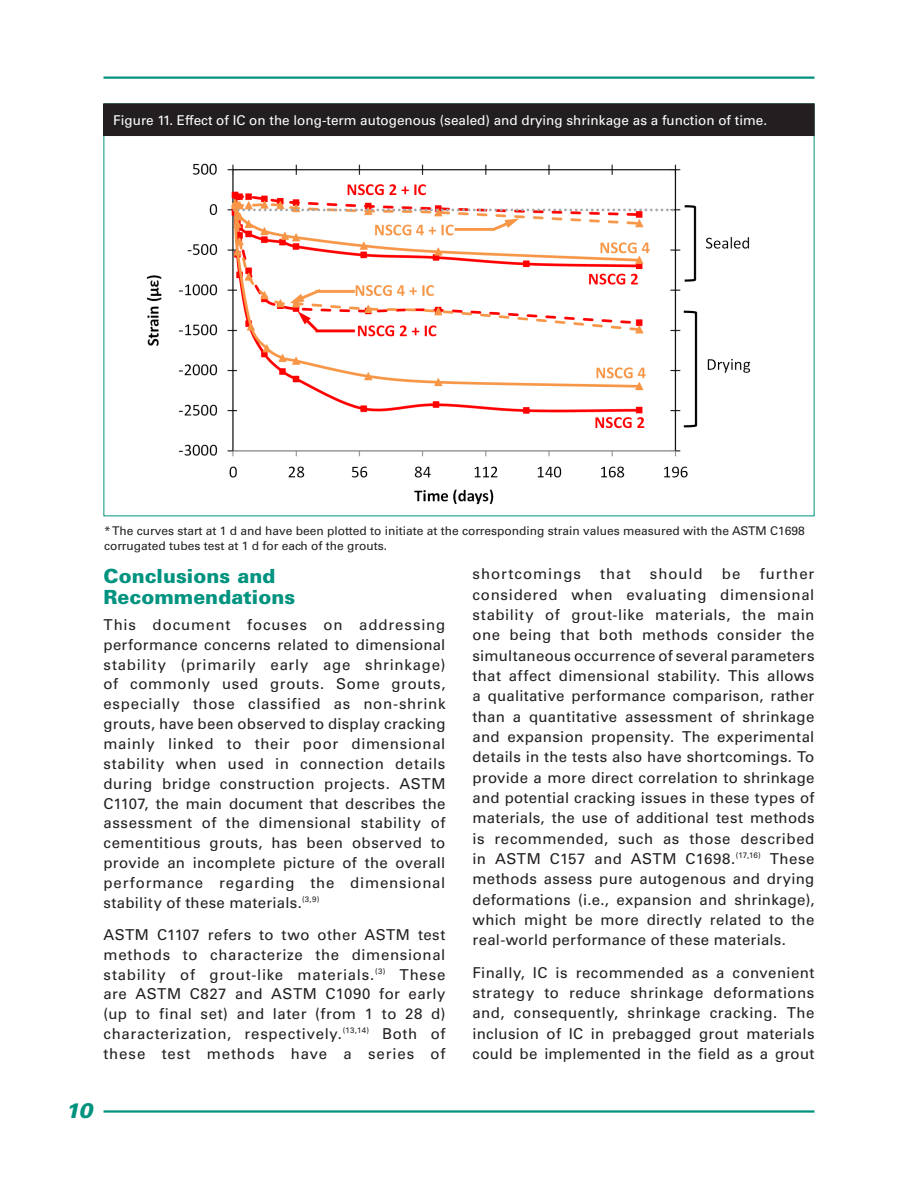
<style>
.page{position:relative;width:918px;height:1188px;background:#fff}
.page>*{position:absolute;margin:0;border:0;box-sizing:border-box;transform-origin:0 0}
.t1{font:italic 900 21px "Univers LT Std";color:#00937f}
.t2{font:900 19.5px/21.3px "Univers LT Std";color:#00937f}
.body{font:15px/20.4px "Univers LT Std";letter-spacing:.03em;color:#231f20;text-align:justify}
.body-2{font:15px "Univers LT Std";letter-spacing:.065em;color:#231f20}
.table_title{font:13.5px "Univers LT Std";color:#fff}
.table_figure_note{font:12px/15px "Univers LT Std";color:#231f20}
</style>
<div class="page">
<hr style="left:104px;top:1110px;width:710px;height:3px;background:#00937f">
<hr style="left:104px;top:76px;width:710px;height:3px;background:#00937f">
<img style="left:146px;top:163px;width:605px;height:342px">
<div style="left:104px;top:104px;width:710px;height:32px;background:#231f20"></div>
<p class="table_title" style="left:113px;top:112px;width:655px">Figure 11. Effect of IC on the long-term autogenous (sealed) and drying shrinkage as a function of time.</p>
<p class="table_figure_note" style="left:104px;top:524px;width:702px">* The curves start at 1 d and have been plotted to initiate at the corresponding strain values measured with the ASTM C1698 corrugated tubes test at 1 d for each of the grouts.</p>
<h1 class="t2" style="left:104px;top:565px;width:193px">Conclusions and<br>Recommendations</h1>
<p class="body" style="left:104px;top:615px;width:344px;line-height:19.8px">This document focuses on addressing performance concerns related to dimensional stability (primarily early age shrinkage) of commonly used grouts. Some grouts, especially those classified as non-shrink grouts, have been observed to display cracking mainly linked to their poor dimensional stability when used in connection details during bridge construction projects. ASTM C1107, the main document that describes the assessment of the dimensional stability of cementitious grouts, has been observed to provide an incomplete picture of the overall performance regarding the dimensional stability of these materials.<sup>(3,9)</sup></p>
<p class="body" style="left:104px;top:925px;width:344px;line-height:19.8px">ASTM C1107 refers to two other ASTM test methods to characterize the dimensional stability of grout-like materials.<sup>(3)</sup> These are ASTM C827 and ASTM C1090 for early (up to final set) and later (from 1 to 28 d) characterization, respectively.<sup>(13,14)</sup> Both of these test methods have a series of</p>
<p class="body" style="left:472px;top:564px;width:344px;text-indent:287px">further considered when evaluating dimensional stability of grout-like materials, the main one being that both methods consider the simultaneous occurrence of several parameters that affect dimensional stability. This allows a qualitative performance comparison, rather than a quantitative assessment of shrinkage and expansion propensity. The experimental details in the tests also have shortcomings. To provide a more direct correlation to shrinkage and potential cracking issues in these types of materials, the use of additional test methods is recommended, such as those described in ASTM C157 and ASTM C1698.<sup>(17,16)</sup> These methods assess pure autogenous and drying deformations (i.e., expansion and shrinkage), which might be more directly related to the real-world performance of these materials.</p>
<p class="body" style="left:472px;top:962px;width:344px">Finally, IC is recommended as a convenient strategy to reduce shrinkage deformations and, consequently, shrinkage cracking. The inclusion of IC in prebagged grout materials could be implemented in the field as a grout</p>
<p class="body-2" style="left:472px;top:565px;width:110px">shortcomings</p>
<p class="body" style="left:600px;top:564px;width:32px">that</p>
<p class="body" style="left:650px;top:564px;width:54px">should</p>
<p class="body" style="left:722px;top:564px;width:20px">be</p>
<h1 class="t1" style="left:66px;top:1097px;width:28px">10</h1>
</div>
